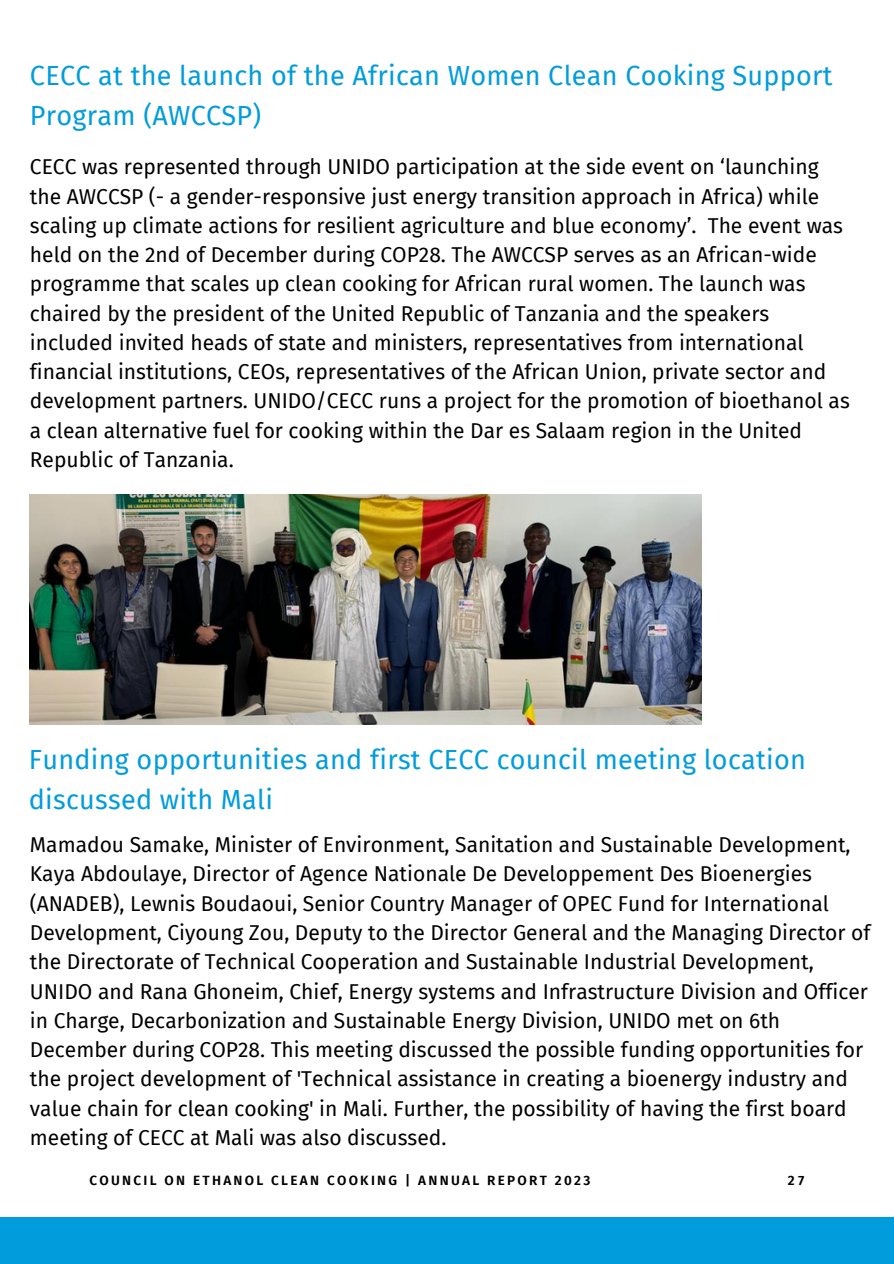
<style>
.page{position:relative;width:894px;height:1264px;background:#fff}
.page>*{position:absolute;margin:0;border:0;box-sizing:border-box;transform-origin:0 0}
.t1{font:27px/39.3px "Fira Sans";letter-spacing:.01em;color:#009cdc}
.t2{font:21px/29.2px "Fira Sans";color:#000001}
.t3{font:600 13.5px "Fira Sans";letter-spacing:.17em;color:#000001}
</style>
<div class="page">
<div style="left:0;top:1217px;width:893px;height:46px;background:#009cdc"></div>
<img style="left:30px;top:494px;width:671px;height:230px">
<p class="t1" style="left:30px;top:57px;width:804px">CECC at the launch of the African Women Clean Cooking Support<br>Program (AWCCSP)</p>
<p class="t2" style="left:30px;top:153px;width:821px">CECC was represented through UNIDO participation at the side event on ‘launching the AWCCSP (- a gender-responsive just energy transition approach in Africa) while scaling up climate actions for resilient agriculture and blue economy’. The event was held on the 2nd of December during COP28. The AWCCSP serves as an African-wide programme that scales up clean cooking for African rural women. The launch was chaired by the president of the United Republic of Tanzania and the speakers included invited heads of state and ministers, representatives from international financial institutions, CEOs, representatives of the African Union, private sector and development partners. UNIDO/CECC runs a project for the promotion of bioethanol as a clean alternative fuel for cooking within the Dar es Salaam region in the United Republic of Tanzania.</p>
<p class="t1" style="left:29px;top:740px;width:778px">Funding opportunities and first CECC council meeting location discussed with Mali</p>
<p class="t2" style="left:30px;top:830px;width:841px">Mamadou Samake, Minister of Environment, Sanitation and Sustainable Development, Kaya Abdoulaye, Director of Agence Nationale De Developpement Des Bioenergies (ANADEB), Lewnis Boudaoui, Senior Country Manager of OPEC Fund for International Development, Ciyoung Zou, Deputy to the Director General and the Managing Director of the Directorate of Technical Cooperation and Sustainable Industrial Development, UNIDO and Rana Ghoneim, Chief, Energy systems and Infrastructure Division and Officer in Charge, Decarbonization and Sustainable Energy Division, UNIDO met on 6th December during COP28. This meeting discussed the possible funding opportunities for the project development of 'Technical assistance in creating a bioenergy industry and value chain for clean cooking' in Mali. Further, the possibility of having the first board meeting of CECC at Mali was also discussed.</p>
<p class="t3" style="left:89px;top:1172px;width:502px">COUNCIL ON ETHANOL CLEAN COOKING | ANNUAL REPORT 2023</p>
<p class="t3" style="left:787px;top:1172px;width:18px">27</p>
</div>
